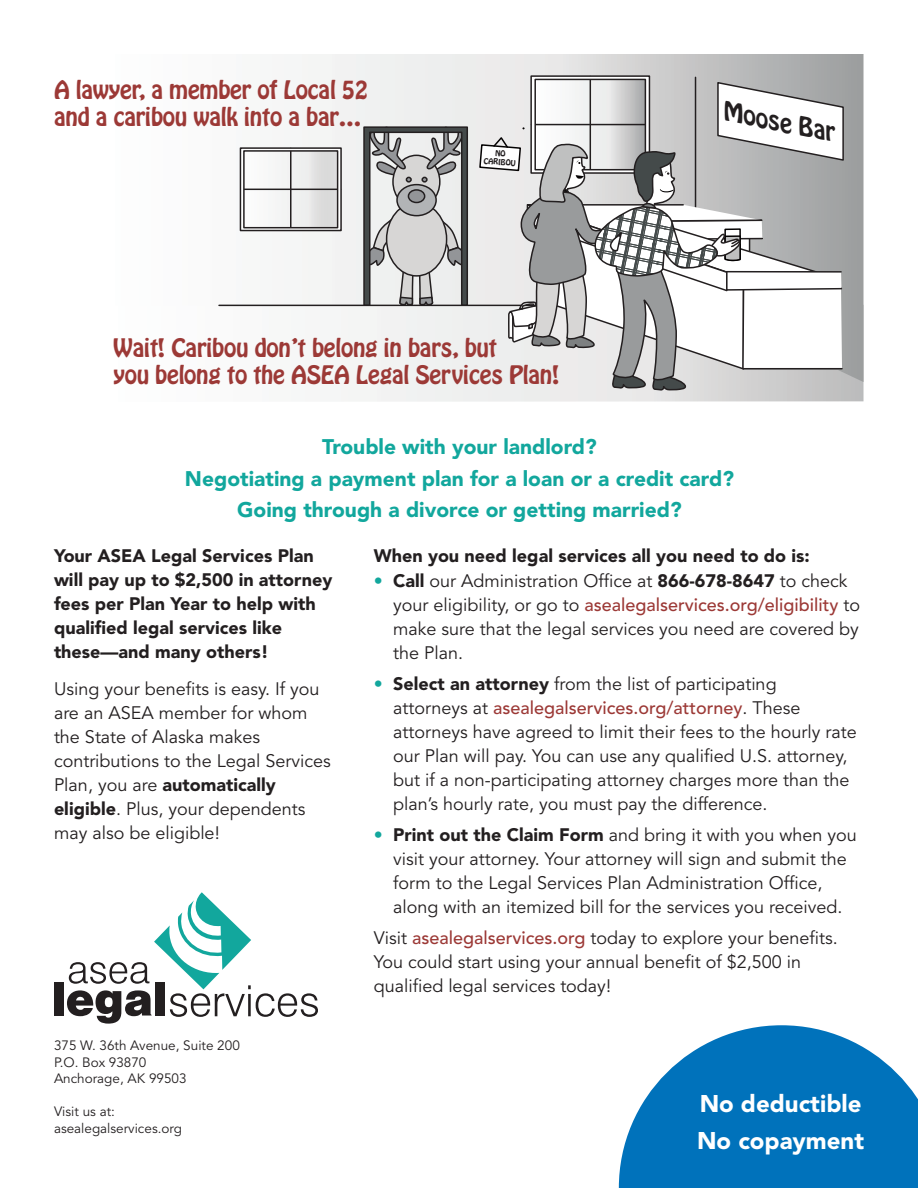
<style>
.page{position:relative;width:918px;height:1188px;background:#fff}
.page>*{position:absolute;margin:0;border:0;box-sizing:border-box;transform-origin:0 0}
.text_1{font:900 24px "Avenir";color:#fff}
.t1{font:italic 23.25px "Hobo Std";color:#231f20}
.head_1{font:22.5px/27px "Hobo Std";letter-spacing:-.01em;color:#9c3936}
.head_2{font:900 21px "Avenir";color:#12a79d}
.text_1-2{font:18px/24px "Avenir";color:#231f20}
.text_1-3{font:900 18px/24px "Avenir";color:#231f20}
.subhead_1{font:900 18px "Avenir";color:#231f20}
.address_type{font:13.5px/16.5px "Avenir";color:#231f20}
.t2{font:7.35px/8.9px "Hobo Std";color:#231f20;text-align:center}
.s1{font-weight:900}
.s2{font-weight:900;color:#12a79d}
.s3{font-weight:500;color:#9c3936}
</style>
<div class="page">
<svg style="left:341px;top:382px;width:523px;height:20px"></svg>
<svg style="left:218px;top:54px;width:646px;height:328px"></svg>
<hr style="left:219px;top:305px;width:321px;height:1px;background:#231f20">
<svg style="left:363px;top:126px;width:106px;height:205px"></svg>
<svg style="left:239px;top:147px;width:104px;height:85px"></svg>
<svg style="left:478px;top:75px;width:367px;height:327px"></svg>
<div style="left:54px;top:982px;width:9px;height:34px;background:#231f20"></div>
<svg style="left:67px;top:892px;width:251px;height:132px"></svg>
<svg style="left:619px;top:1025px;width:299px;height:163px;fill:#0072bb"></svg>
<p class="head_1" style="left:54px;top:77px;width:315px">A lawyer, a member of Local 52 and a caribou walk into a bar…</p>
<p class="t2" style="left:485px;top:147px;width:34px;rotate:5deg">NO<br>CARIBOU</p>
<p class="head_1" style="left:113px;top:334px;width:448px">Wait! Caribou don’t belong in bars, but<br>you belong to the ASEA Legal Services Plan!</p>
<p class="t1" style="left:729px;top:95px;width:115px;rotate:11deg">Moose Bar</p>
<p class="head_2" style="left:322px;top:434px;width:276px">Trouble with your landlord?</p>
<p class="head_2" style="left:185px;top:466px;width:551px">Negotiating a payment plan for a loan or a credit card?</p>
<p class="head_2" style="left:237px;top:497px;width:446px">Going through a divorce or getting married?</p>
<p class="text_1-3" style="left:54px;top:543px;width:280px">Your ASEA Legal Services Plan will pay up to $2,500 in attorney fees per Plan Year to help with qualified legal services like these—and many others!</p>
<p class="text_1-2" style="left:54px;top:678px;width:278px">Using your benefits is easy. If you are an ASEA member for whom the State of Alaska makes contributions to the Legal Services<br>Plan, you are <span class="s1">automatically eligible</span>. Plus, your dependents may also be eligible!</p>
<p class="address_type" style="left:54px;top:1038px;width:187px">375 W. 36th Avenue, Suite 200<br>P.O. Box 93870<br>Anchorage, AK 99503</p>
<p class="address_type" style="left:54px;top:1104px;width:130px">Visit us at: asealegalservices.org</p>
<p class="subhead_1" style="left:374px;top:545px;width:438px">When you need legal services all you need to do is:</p>
<p class="text_1-2" style="left:393px;top:570px;width:468px;text-indent:-20px"><span class="s2">•</span> <span class="s1">Call</span> our Administration Office at <span class="s1">866-678-8647</span> to check your eligibility, or go to <span class="s3">asealegalservices.org/eligibility</span> to make sure that the legal services you need are covered by the Plan.</p>
<p class="text_1-2" style="left:393px;top:672px;width:465px;text-indent:-20px"><span class="s2">•</span> <span class="s1">Select an attorney</span> from the list of participating<br>attorneys at <span class="s3">asealegalservices.org/attorney</span>. These attorneys have agreed to limit their fees to the hourly rate our Plan will pay. You can use any qualified U.S. attorney, but if a non-participating attorney charges more than the plan’s hourly rate, you must pay the difference.</p>
<p class="text_1-2" style="left:393px;top:823px;width:465px;text-indent:-20px"><span class="s2">•</span> <span class="s1">Print out the Claim Form</span> and bring it with you when you visit your attorney. Your attorney will sign and submit the form to the Legal Services Plan Administration Office, along with an itemized bill for the services you received.</p>
<p class="text_1-2" style="left:374px;top:926px;width:466px">Visit <span class="s3">asealegalservices.org</span> today to explore your benefits.<br>You could start using your annual benefit of $2,500 in qualified legal services today!</p>
<p class="text_1" style="left:700px;top:1089px;width:163px">No deductible</p>
<p class="text_1" style="left:697px;top:1126px;width:169px">No copayment</p>
</div>
